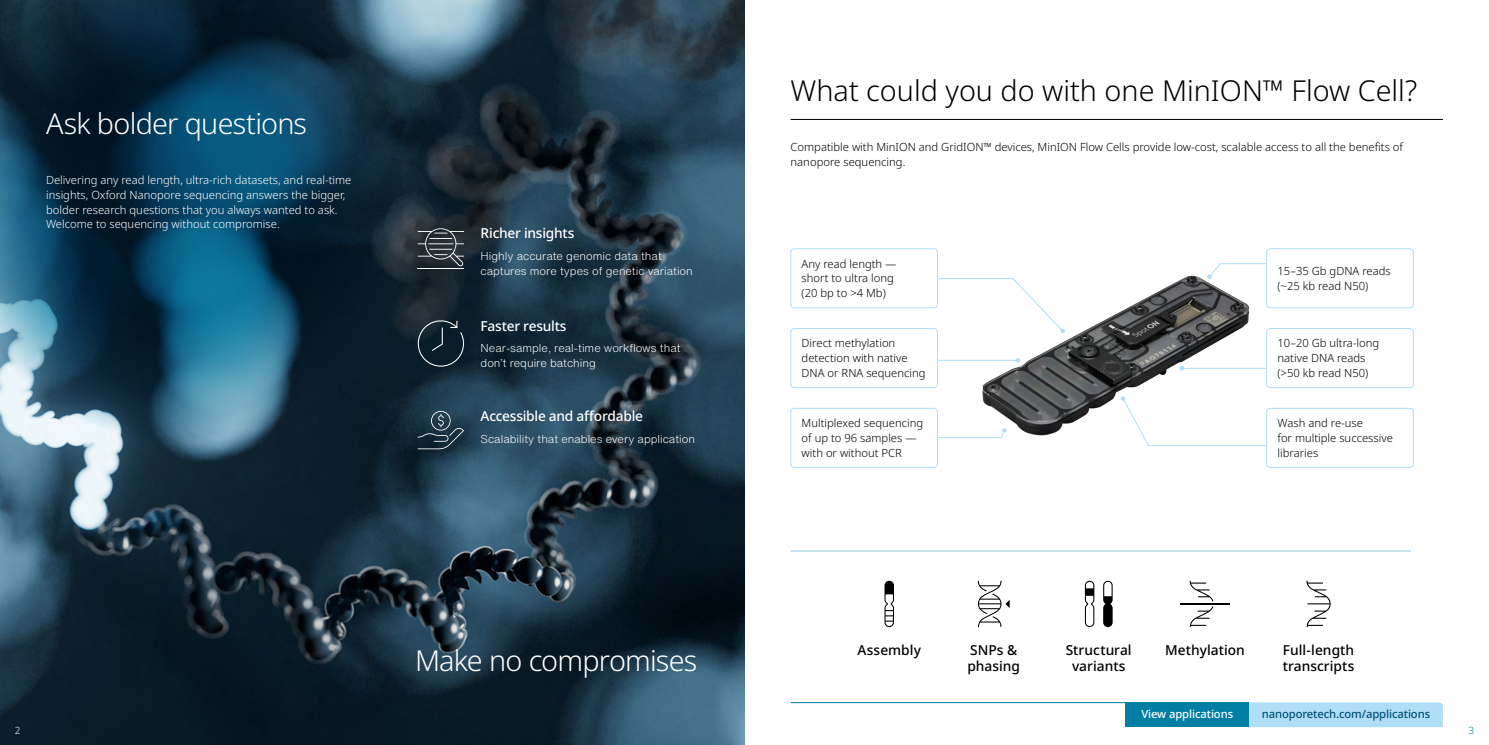
<style>
.page{position:relative;width:1489px;height:745px;background:#fff}
.page>*{position:absolute;margin:0;border:0;box-sizing:border-box;transform-origin:0 0}
.t1{font:300 28.75px "Noto Sans";color:#000}
.t2{font:300 28.75px "Noto Sans";letter-spacing:-.025em;color:#fff}
.t3{font:500 13.75px/16.5px "Noto Sans";color:#000}
.t4{font:500 13.75px "Noto Sans";letter-spacing:-.02em;color:#fff}
.t5{font:300 11.25px/14.6px "Noto Sans";color:#000}
.t6{font:300 11.25px/14.6px "Noto Sans";color:#fff}
.t7{font:300 11.25px/14.6px "Helvetica Now Text";color:#fff}
.t8{font:500 11.25px "Noto Sans";letter-spacing:-.01em;color:#004f7a}
.t9{font:500 11.25px "Noto Sans";letter-spacing:-.01em;color:#fff}
.t10{font:300 10px "Noto Sans";color:#007ba6}
.t11{font:300 10px "Noto Sans";color:#fff}
</style>
<div class="page">
<img style="left:943px;top:275px;width:356px;height:172px">
<hr style="left:790px;top:119px;width:652px;height:1px;background:#000">
<svg style="left:1207px;top:263px;width:59px;height:16px"></svg>
<svg style="left:1120px;top:396px;width:146px;height:50px"></svg>
<svg style="left:937px;top:428px;width:69px;height:10px"></svg>
<hr style="left:1181px;top:368px;width:85px;height:1px;background:#afdef6">
<svg style="left:1179px;top:366px;width:4px;height:4px"></svg>
<hr style="left:937px;top:360px;width:80px;height:1px;background:#afdef6">
<svg style="left:1015px;top:358px;width:5px;height:4px"></svg>
<svg style="left:937px;top:278px;width:127px;height:55px"></svg>
<hr style="left:790px;top:550px;width:620px;height:1px;background:#90c6e7">
<svg style="left:884px;top:580px;width:10px;height:46px"></svg>
<svg style="left:977px;top:580px;width:32px;height:46px"></svg>
<svg style="left:1084px;top:580px;width:10px;height:46px"></svg>
<svg style="left:1103px;top:580px;width:9px;height:46px"></svg>
<svg style="left:1189px;top:580px;width:24px;height:20px"></svg>
<svg style="left:1189px;top:606px;width:24px;height:20px"></svg>
<hr style="left:1179px;top:603px;width:50px;height:1px;background:#020203">
<div style="left:1248px;top:702px;width:194px;height:24px;background:#afdef6"></div>
<div style="left:1125px;top:702px;width:123px;height:24px;background:#007ea4"></div>
<svg style="left:1306px;top:580px;width:24px;height:46px"></svg>
<hr style="left:790px;top:702px;width:335px;height:1px;background:#007ca4">
<div style="left:790px;top:248px;width:147px;height:60px;border:1px solid #afdef6;border-radius:4px"></div>
<div style="left:1266px;top:248px;width:147px;height:59px;background:#fff;border-radius:4px"></div>
<div style="left:1266px;top:248px;width:147px;height:60px;border:1px solid #afdef6;border-radius:4px"></div>
<div style="left:1266px;top:328px;width:147px;height:59px;background:#fff;border-radius:4px"></div>
<div style="left:1266px;top:328px;width:147px;height:59px;border:1px solid #afdef6;border-radius:4px"></div>
<div style="left:790px;top:328px;width:147px;height:59px;border:1px solid #afdef6;border-radius:4px"></div>
<div style="left:790px;top:408px;width:147px;height:59px;border:1px solid #afdef6;border-radius:4px"></div>
<div style="left:1266px;top:408px;width:147px;height:59px;background:#fff;border-radius:4px"></div>
<div style="left:1266px;top:408px;width:147px;height:59px;border:1px solid #afdef6;border-radius:4px"></div>
<img style="left:0;top:0;width:744px;height:744px">
<svg style="left:0;top:0;width:404px;height:442px;background:#194258"></svg>
<svg style="left:418px;top:320px;width:46px;height:46px;background:#21323c"></svg>
<hr style="left:418px;top:268px;width:46px;height:1px;background:#fff">
<svg style="left:418px;top:228px;width:46px;height:38px;background:#444b51"></svg>
<svg style="left:418px;top:410px;width:46px;height:39px;background:#2e4554"></svg>
<h1 class="t2" style="left:46px;top:107px;width:262px">Ask bolder questions</h1>
<p class="t6" style="left:46px;top:173px;width:307px">Delivering any read length, ultra-rich datasets, and real-time insights, Oxford Nanopore sequencing answers the bigger, bolder research questions that you always wanted to ask.<br>Welcome to sequencing without compromise.</p>
<p class="t4" style="left:480px;top:225px;width:95px">Richer insights</p>
<p class="t7" style="left:480px;top:248px;width:214px">Highly accurate genomic data that captures more types of genetic variation</p>
<p class="t4" style="left:480px;top:317px;width:88px">Faster results</p>
<p class="t7" style="left:480px;top:340px;width:201px">Near-sample, real-time workflows that don’t require batching</p>
<p class="t4" style="left:480px;top:408px;width:164px">Accessible and affordable</p>
<p class="t7" style="left:480px;top:430px;width:216px">Scalability that enables every application</p>
<p class="t11" style="left:15px;top:723px;width:7px">2</p>
<h1 class="t2" style="left:415px;top:644px;width:284px">Make no compromises</h1>
<h1 class="t1" style="left:790px;top:75px;width:628px">What could you do with one MinION™ Flow Cell?</h1>
<p class="t5" style="left:790px;top:140px;width:614px">Compatible with MinION and GridION™ devices, MinION Flow Cells provide low-cost, scalable access to all the benefits of nanopore sequencing.</p>
<p class="t5" style="left:801px;top:256px;width:96px">Any read length — short to ultra long (20 bp to &gt;4 Mb)</p>
<p class="t5" style="left:1277px;top:263px;width:115px">15–35 Gb gDNA reads (~25 kb read N50)</p>
<p class="t5" style="left:1277px;top:336px;width:103px">10–20 Gb ultra-long native DNA reads (&gt;50 kb read N50)</p>
<p class="t5" style="left:801px;top:336px;width:125px">Direct methylation detection with native<br>DNA or RNA sequencing</p>
<p class="t5" style="left:801px;top:416px;width:123px">Multiplexed sequencing of up to 96 samples — with or without PCR</p>
<p class="t5" style="left:1277px;top:416px;width:117px">Wash and re-use<br>for multiple successive libraries</p>
<p class="t3" style="left:857px;top:641px;width:65px">Assembly</p>
<p class="t3" style="left:967px;top:641px;width:54px">SNPs &amp; phasing</p>
<p class="t3" style="left:1065px;top:641px;width:67px;text-align:center">Structural variants</p>
<p class="t3" style="left:1164px;top:641px;width:81px">Methylation</p>
<p class="t3" style="left:1282px;top:641px;width:73px">Full-length transcripts</p>
<p class="t9" style="left:1141px;top:707px;width:93px">View applications</p>
<p class="t8" style="left:1261px;top:707px;width:170px">nanoporetech.com/applications</p>
<p class="t10" style="left:1468px;top:723px;width:7px">3</p>
</div>
